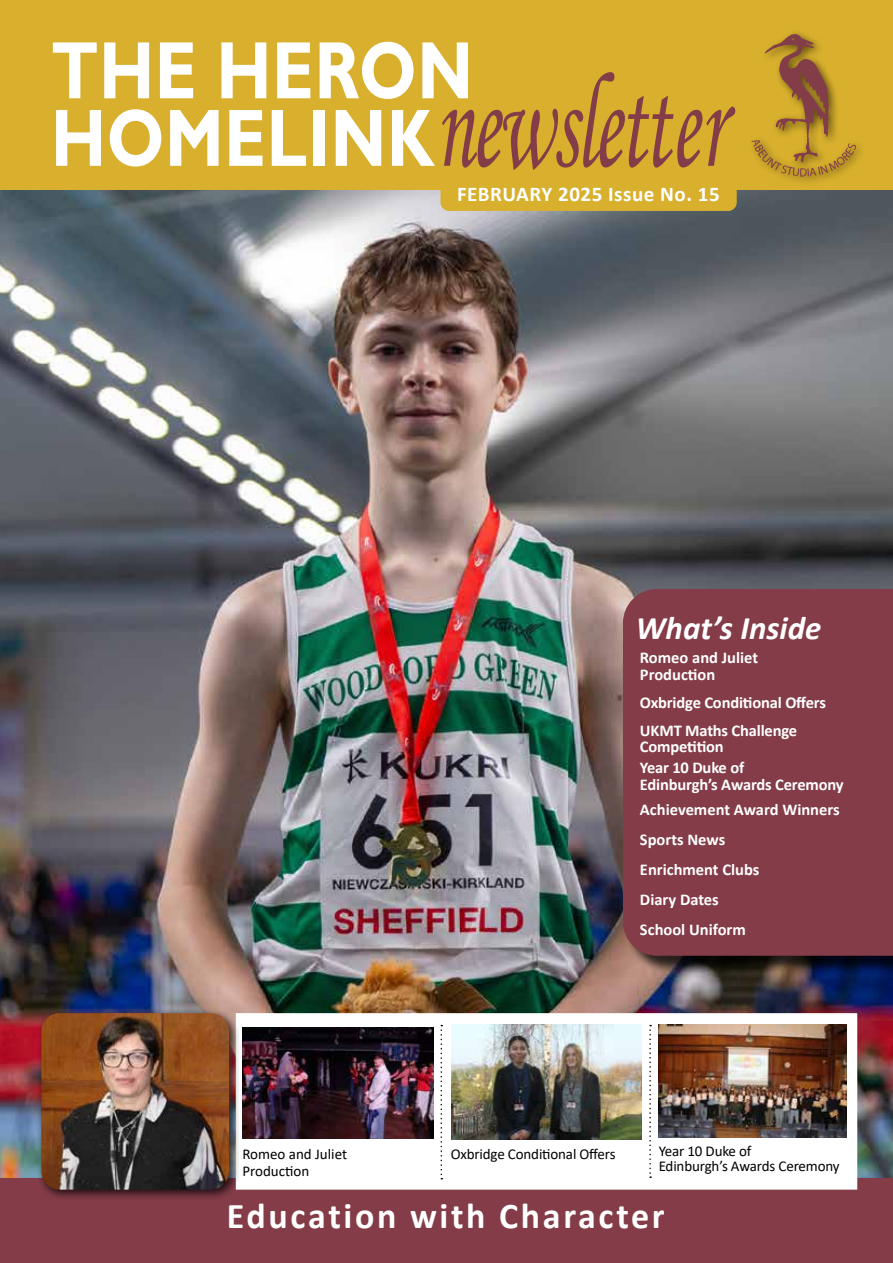
<style>
.page{position:relative;width:893px;height:1263px;background:#fff}
.page>*{position:absolute;margin:0;border:0;box-sizing:border-box;transform-origin:0 0}
.t1{font:136.2px "Monotype Corsiva";letter-spacing:-.025em;color:#833d48;scale:.61 1}
.t2{font:700 81.9px "Gill Sans";letter-spacing:.01em;color:#fff;scale:.81 1}
.t3{font:700 36.3px "Calibri";letter-spacing:.075em;color:#fff}
.t4{font:italic 700 33px "Calibri";color:#fff}
.t5{font:700 21px "Calibri";letter-spacing:.025em;color:#fff}
.t6{font:700 16.5px/30px "Calibri";letter-spacing:-.01em;color:#fff}
.t7{font:15px/16.5px "Calibri";letter-spacing:-.01em;color:#000}
.s1{font-family:"Gill Sans";font-weight:700;font-size:81.9px;color:#fff}
</style>
<div class="page">
<img style="left:0;top:190px;width:893px;height:988px">
<div style="left:0;top:0;width:893px;height:190px;background:#d8b02d"></div>
<div style="left:0;top:1178px;width:893px;height:85px;background:#833c48"></div>
<div style="left:441px;top:176px;width:296px;height:35px;background:#d8b02d;border-radius:9px"></div>
<img style="left:751px;top:33px;width:110px;height:149px">
<svg style="left:240px;top:1013px;width:617px;height:176px"></svg>
<div style="left:36px;top:1008px;width:204px;height:193px;background:#000;opacity:.75"></div>
<img style="left:41px;top:1013px;width:188px;height:176px">
<svg style="left:441px;top:1025px;width:1px;height:154px"></svg>
<svg style="left:649px;top:1025px;width:2px;height:153px"></svg>
<div style="left:625px;top:591px;width:268px;height:383px;background:#000;opacity:.75"></div>
<div style="left:623px;top:589px;width:270px;height:367px;background:#833c48"></div>
<img style="left:242px;top:1028px;width:192px;height:111px">
<img style="left:452px;top:1025px;width:189px;height:115px">
<img style="left:658px;top:1025px;width:188px;height:112px">
<h2 class="t2" style="left:51px;top:21px;width:522px">THE HERON</h2>
<h1 class="t1" style="left:51px;top:41px;width:1105px"><span class="s1">HOMELINK</span>newsletter</h1>
<p class="t5" style="left:457px;top:179px;width:264px">FEBRUARY 2025 Issue No. 15</p>
<h3 class="t4" style="left:636px;top:605px;width:187px">What’s Inside</h3>
<p class="t6" style="left:640px;top:649px;width:120px;line-height:16.5px">Romeo and Juliet<br>Production</p>
<p class="t6" style="left:640px;top:688px;width:188px;line-height:28px">Oxbridge Conditional Offers<br>UKMT Maths Challenge</p>
<p class="t6" style="left:640px;top:736px;width:106px;line-height:20.9px">Competition<br>Year 10 Duke of</p>
<p class="t6" style="left:640px;top:771px;width:205px;line-height:25.3px">Edinburgh’s Awards Ceremony<br>Achievement Award Winners</p>
<p class="t6" style="left:640px;top:824px;width:121px">Sports News<br>Enrichment Clubs<br>Diary Dates<br>School Uniform</p>
<p class="t7" style="left:242px;top:1146px;width:106px">Romeo and Juliet<br>Production</p>
<p class="t7" style="left:451px;top:1146px;width:166px">Oxbridge Conditional Offers</p>
<p class="t7" style="left:659px;top:1143px;width:183px;line-height:15px">Year 10 Duke of<br>Edinburgh’s Awards Ceremony</p>
<h3 class="t3" style="left:227px;top:1190px;width:439px">Education with Character</h3>
</div>
